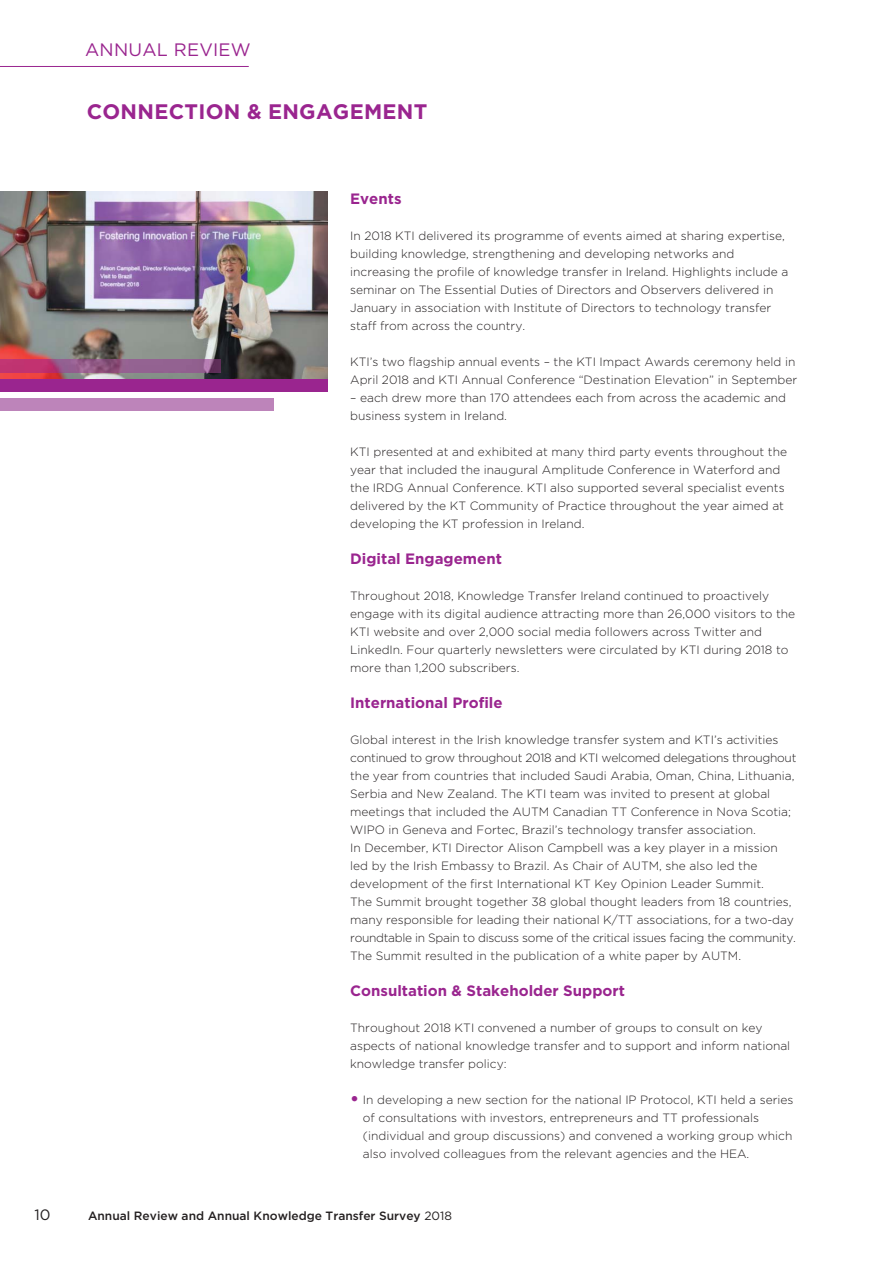
<style>
.page{position:relative;width:893px;height:1263px;background:#fff}
.page>*{position:absolute;margin:0;border:0;box-sizing:border-box;transform-origin:0 0}
.t1{font:700 21px "Gotham";letter-spacing:.015em;color:#9a258f}
.t2{font:18px "Gotham";letter-spacing:.015em;color:#9a258f}
.t3{font:700 15px "Gotham";color:#9a258f}
.t4{font:15px "Gotham";color:#231f20}
.t5{font:300 12px/18px "Gotham";color:#231f20}
.t6{font:500 12px "Gotham";color:#231f20}
.s1{font-weight:700;font-size:18px;color:#9a258f}
.s2{font-weight:400}
</style>
<div class="page">
<hr style="left:0;top:66px;width:249px;height:1px;background:#9a258f">
<img style="left:0;top:191px;width:327px;height:188px">
<div style="left:0;top:379px;width:327px;height:12px;background:#9a258f"></div>
<div style="left:0;top:398px;width:274px;height:13px;background:#bd84ba"></div>
<img style="left:0;top:359px;width:220px;height:13px">
<h2 class="t2" style="left:85px;top:43px;width:167px">ANNUAL REVIEW</h2>
<h1 class="t1" style="left:87px;top:104px;width:342px">CONNECTION &amp; ENGAGEMENT</h1>
<p class="t3" style="left:350px;top:193px;width:53px">Events</p>
<p class="t5" style="left:350px;top:227px;width:440px">In 2018 KTI delivered its programme of events aimed at sharing expertise, building knowledge, strengthening and developing networks and increasing the profile of knowledge transfer in Ireland. Highlights include a seminar on The Essential Duties of Directors and Observers delivered in January in association with Institute of Directors to technology transfer staff from across the country.</p>
<p class="t5" style="left:350px;top:353px;width:448px">KTI’s two flagship annual events – the KTI Impact Awards ceremony held in<br>April 2018 and KTI Annual Conference “Destination Elevation” in September</p>
<p class="t5" style="left:350px;top:389px;width:437px">– each drew more than 170 attendees each from across the academic and business system in Ireland.</p>
<p class="t5" style="left:350px;top:443px;width:438px">KTI presented at and exhibited at many third party events throughout the year that included the inaugural Amplitude Conference in Waterford and the IRDG Annual Conference. KTI also supported several specialist events delivered by the KT Community of Practice throughout the year aimed at developing the KT profession in Ireland.</p>
<p class="t3" style="left:350px;top:553px;width:153px">Digital Engagement</p>
<p class="t5" style="left:350px;top:587px;width:447px">Throughout 2018, Knowledge Transfer Ireland continued to proactively engage with its digital audience attracting more than 26,000 visitors to the KTI website and over 2,000 social media followers across Twitter and LinkedIn. Four quarterly newsletters were circulated by KTI during 2018 to more than 1,200 subscribers.</p>
<p class="t3" style="left:350px;top:697px;width:154px">International Profile</p>
<p class="t5" style="left:350px;top:731px;width:448px">Global interest in the Irish knowledge transfer system and KTI’s activities continued to grow throughout 2018 and KTI welcomed delegations throughout the year from countries that included Saudi Arabia, Oman, China, Lithuania, Serbia and New Zealand. The KTI team was invited to present at global meetings that included the AUTM Canadian TT Conference in Nova Scotia; WIPO in Geneva and Fortec, Brazil’s technology transfer association.<br>In December, KTI Director Alison Campbell was a key player in a mission led by the Irish Embassy to Brazil. As Chair of AUTM, she also led the development of the first International KT Key Opinion Leader Summit.<br>The Summit brought together 38 global thought leaders from 18 countries, many responsible for leading their national K/TT associations, for a two-day roundtable in Spain to discuss some of the critical issues facing the community.<br>The Summit resulted in the publication of a white paper by AUTM.</p>
<p class="t3" style="left:350px;top:985px;width:276px">Consultation &amp; Stakeholder Support</p>
<p class="t5" style="left:350px;top:1019px;width:442px">Throughout 2018 KTI convened a number of groups to consult on key aspects of national knowledge transfer and to support and inform national knowledge transfer policy:</p>
<p class="t5" style="left:363px;top:1091px;width:432px;text-indent:-13px"><span class="s1">•</span> In developing a new section for the national IP Protocol, KTI held a series of consultations with investors, entrepreneurs and TT professionals (individual and group discussions) and convened a working group which also involved colleagues from the relevant agencies and the HEA.</p>
<p class="t4" style="left:34px;top:1209px;width:18px">10</p>
<p class="t6" style="left:88px;top:1212px;width:365px">Annual Review and Annual Knowledge Transfer Survey <span class="s2">2018</span></p>
</div>
